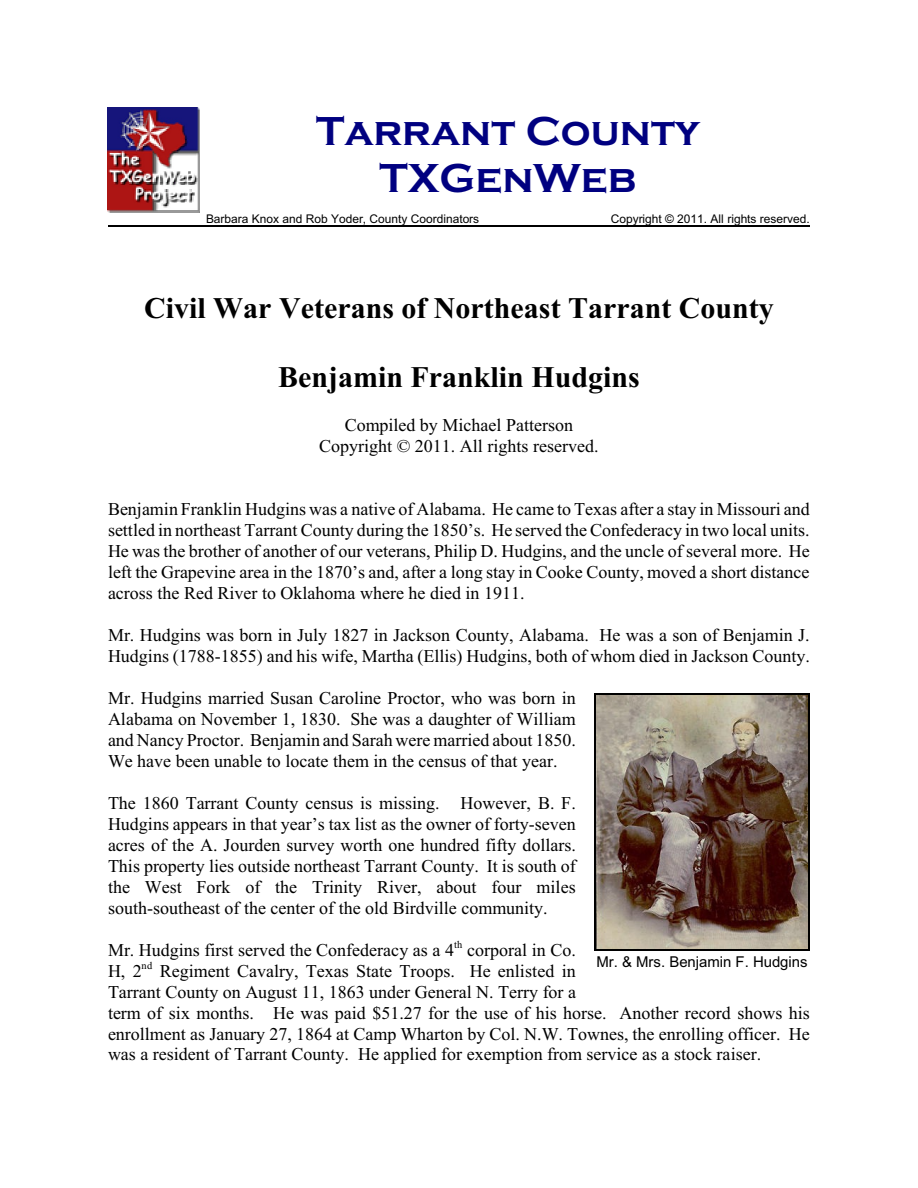
<style>
.page{position:relative;width:918px;height:1188px;background:#fff}
.page>*{position:absolute;margin:0;border:0;box-sizing:border-box;transform-origin:0 0}
.t1{font:700 42px/46.7px "Copperplate Gothic";color:#000080;text-align:center}
.t2{font:700 30px "Times New Roman";color:#000}
.t3{font:18px/21px "Times New Roman";color:#000;text-align:justify}
.t4{font:15px "Arial";color:#000}
.t5{font:12px "Arial";color:#000}
.t6{font:10.5px "Times New Roman";color:#000}
</style>
<div class="page">
<hr style="left:108px;top:226px;width:702px;height:1px;background:#000">
<img style="left:108px;top:108px;width:91px;height:104px">
<img style="left:595px;top:695px;width:213px;height:254px">
<hr style="left:594px;top:694px;width:1px;height:256px;background:#000">
<hr style="left:808px;top:694px;width:2px;height:256px;background:#000">
<hr style="left:594px;top:694px;width:216px;height:1px;background:#000">
<hr style="left:594px;top:949px;width:216px;height:2px;background:#000">
<h1 class="t1" style="left:316px;top:107px;width:385px">Tarrant County<br>TXGenWeb</h1>
<p class="t5" style="left:206px;top:214px;width:275px">Barbara Knox and Rob Yoder, County Coordinators</p>
<p class="t5" style="left:611px;top:214px;width:201px">Copyright © 2011. All rights reserved.</p>
<h2 class="t2" style="left:144px;top:298px;width:631px">Civil War Veterans of Northeast Tarrant County</h2>
<h2 class="t2" style="left:278px;top:367px;width:363px">Benjamin Franklin Hudgins</h2>
<p class="t3" style="left:319px;top:417px;width:281px;text-align:center">Compiled by Michael Patterson<br>Copyright © 2011. All rights reserved.</p>
<p class="t3" style="left:108px;top:500px;width:703px">Benjamin Franklin Hudgins was a native of Alabama. He came to Texas after a stay in Missouri and settled in northeast Tarrant County during the 1850’s. He served the Confederacy in two local units.<br>He was the brother of another of our veterans, Philip D. Hudgins, and the uncle of several more. He left the Grapevine area in the 1870’s and, after a long stay in Cooke County, moved a short distance across the Red River to Oklahoma where he died in 1911.</p>
<p class="t3" style="left:108px;top:626px;width:703px">Mr. Hudgins was born in July 1827 in Jackson County, Alabama. He was a son of Benjamin J.<br>Hudgins (1788-1855) and his wife, Martha (Ellis) Hudgins, both of whom died in Jackson County.</p>
<p class="t3" style="left:108px;top:689px;width:469px">Mr. Hudgins married Susan Caroline Proctor, who was born in Alabama on November 1, 1830. She was a daughter of William and Nancy Proctor. Benjamin and Sarah were married about 1850.<br>We have been unable to locate them in the census of that year.</p>
<p class="t3" style="left:108px;top:794px;width:469px">The 1860 Tarrant County census is missing. However, B. F.<br>Hudgins appears in that year’s tax list as the owner of forty-seven acres of the A. Jourden survey worth one hundred fifty dollars.<br>This property lies outside northeast Tarrant County. It is south of the West Fork of the Trinity River, about four miles south-southeast of the center of the old Birdville community.</p>
<p class="t3" style="left:108px;top:941px;width:469px">Mr. Hudgins first served the Confederacy as a 4 corporal in Co.</p>
<p class="t6" style="left:454px;top:941px;width:10px">th</p>
<p class="t3" style="left:108px;top:962px;width:469px">H, 2 Regiment Cavalry, Texas State Troops. He enlisted in</p>
<p class="t4" style="left:596px;top:956px;width:213px">Mr. &amp; Mrs. Benjamin F. Hudgins</p>
<p class="t6" style="left:142px;top:962px;width:12px">nd</p>
<p class="t3" style="left:108px;top:983px;width:703px;text-align:left">Tarrant County on August 11, 1863 under General N. Terry for a<br>term of six months. He was paid $51.27 for the use of his horse. Another record shows his enrollment as January 27, 1864 at Camp Wharton by Col. N.W. Townes, the enrolling officer. He was a resident of Tarrant County. He applied for exemption from service as a stock raiser.</p>
</div>
